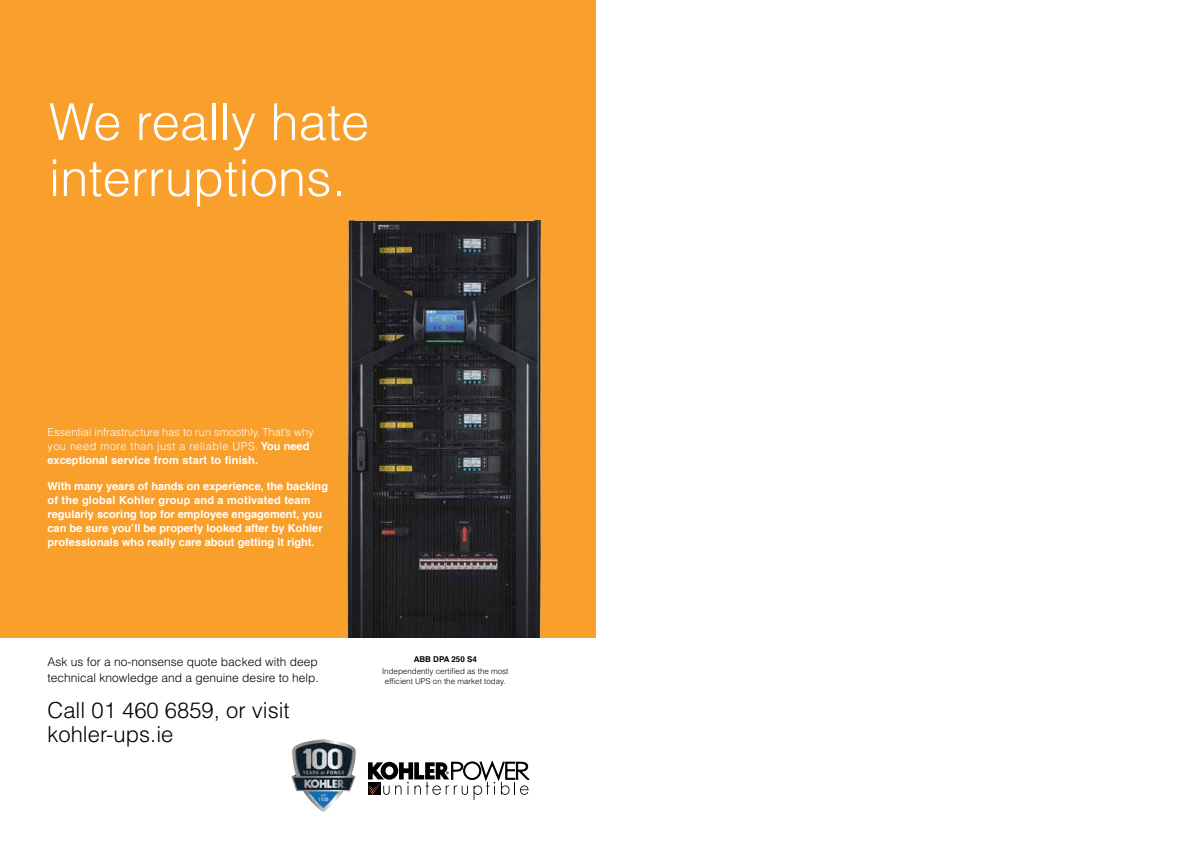
<style>
.page{position:relative;width:1191px;height:842px;background:#fff}
.page>*{position:absolute;margin:0;border:0;box-sizing:border-box;transform-origin:0 0}
.t1{font:300 50.8px/56px "Helvetica";color:#fff}
.t2{font:300 22px/24px "Helvetica";color:#000}
.t3{font:300 12px/16px "Helvetica";color:#000}
.t4{font:700 11px/14px "Helvetica";color:#fff}
.t5{font:300 11px/14px "Helvetica";color:#fff}
.t6{font:300 8px/10px "Helvetica";color:#000;text-align:center}
.t7{font:700 8px "Helvetica";color:#000}
.s1{font-weight:700}
</style>
<div class="page">
<div style="left:0;top:0;width:595px;height:638px;background:#f99f2c"></div>
<img style="left:347px;top:219px;width:195px;height:419px">
<svg style="left:368px;top:761px;width:161px;height:39px"></svg>
<img style="left:291px;top:739px;width:65px;height:73px">
<h1 class="t1" style="left:49px;top:92px;width:322px">We really hate interruptions.</h1>
<p class="t5" style="left:47px;top:425px;width:268px">Essential infrastructure has to run smoothly. That’s why you need more than just a reliable UPS. <span class="s1">You need exceptional service from start to finish.</span></p>
<p class="t4" style="left:47px;top:479px;width:282px">With many years of hands on experience, the backing of the global Kohler group and a motivated team regularly scoring top for employee engagement, you can be sure you’ll be properly looked after by Kohler professionals who really care about getting it right.</p>
<p class="t3" style="left:47px;top:654px;width:273px">Ask us for a no-nonsense quote backed with deep technical knowledge and a genuine desire to help.</p>
<h2 class="t2" style="left:47px;top:697px;width:244px">Call 01 460 6859, or visit kohler-ups.ie</h2>
<p class="t7" style="left:414px;top:653px;width:65px">ABB DPA 250 S4</p>
<p class="t6" style="left:382px;top:666px;width:128px">Independently certified as the most efficient UPS on the market today.</p>
</div>
